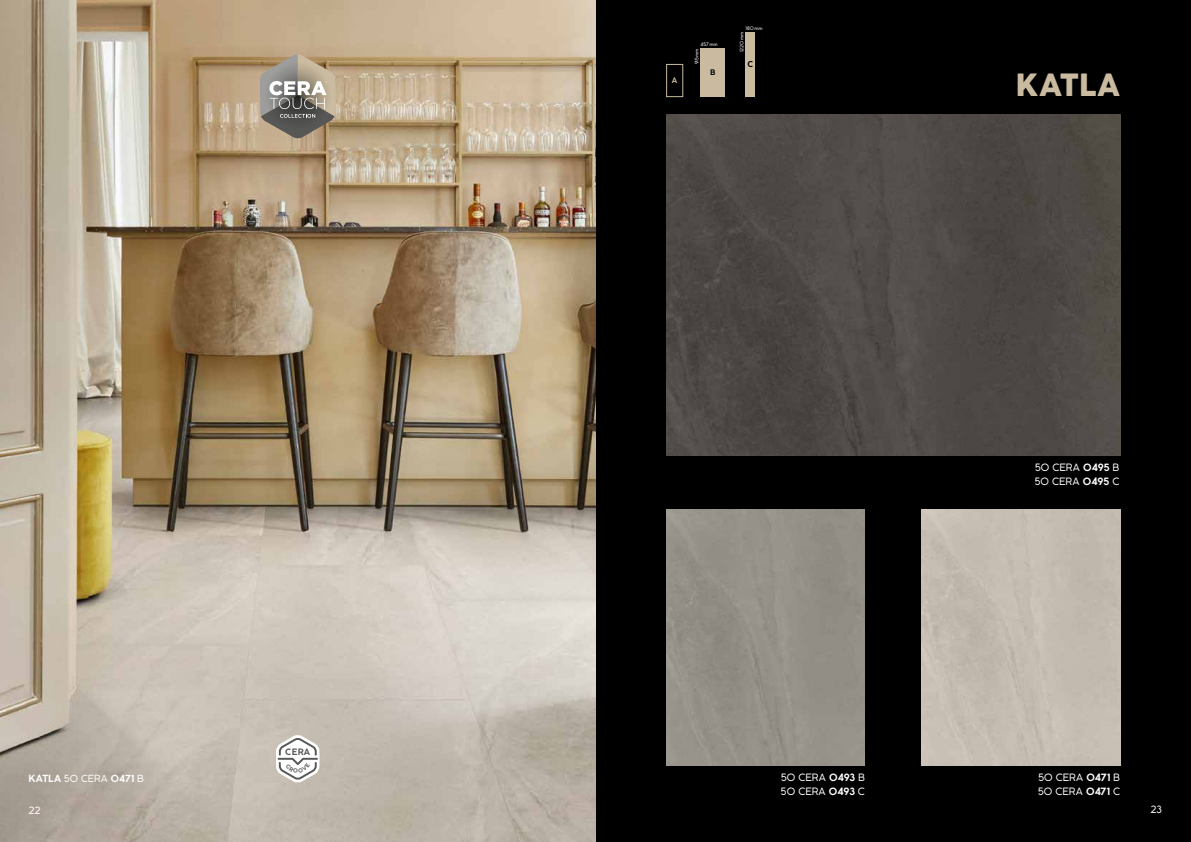
<style>
.page{position:relative;width:1191px;height:842px;background:#000}
.page>*{position:absolute;margin:0;border:0;box-sizing:border-box;transform-origin:0 0}
.t1{font:800 30px "Coco Gothic";letter-spacing:-.005em;color:#cabba0}
.t2{font:10px/14px "Coco Gothic";letter-spacing:-.005em;color:#fff}
.t3{font:700 9.7px "Coco Gothic";letter-spacing:.005em;color:#fff}
.t4{font:700 8.7px "Coco Gothic";color:#575756}
.t5{font:700 8.1px "Coco Gothic";color:#000}
.t6{font:700 7.5px "Coco Gothic";color:#000}
.t7{font:700 7.5px "Coco Gothic";color:#cabba0}
.t8{font:4.8px "Coco Gothic";color:#fff}
.s1{font-weight:400}
.s2{font-weight:700}
</style>
<div class="page">
<img style="left:0;top:0;width:595px;height:842px">
<div style="left:232px;top:28px;width:132px;height:137px;background:#fff;opacity:.1"></div>
<svg style="left:260px;top:54px;width:75px;height:85px;background:#999082"></svg>
<div style="left:700px;top:48px;width:25px;height:48px;background:#cabba0"></div>
<div style="left:745px;top:32px;width:10px;height:64px;background:#cabba0"></div>
<div style="left:666px;top:64px;width:17px;height:33px;border:1px solid #cabba0"></div>
<div style="left:666px;top:509px;width:199px;height:256px;background:#949087"></div>
<div style="left:666px;top:115px;width:454px;height:340px;background:#4e4946"></div>
<div style="left:921px;top:509px;width:199px;height:256px;background:#c4bcb1"></div>
<svg style="left:276px;top:735px;width:43px;height:47px;background:#dad8d6"></svg>
<p class="t3" style="left:28px;top:771px;width:117px">KATLA <span class="s1">50 CERA</span> 0471 <span class="s1">B</span></p>
<p class="t4" style="left:285px;top:745px;width:26px">CERA</p>
<p class="t7" style="left:672px;top:74px;width:7px">A</p>
<p class="t8" style="left:700px;top:41px;width:19px">457mm</p>
<p class="t8" style="left:693px;top:64px;width:18px;rotate:-90deg">915mm</p>
<p class="t6" style="left:710px;top:66px;width:7px">B</p>
<p class="t8" style="left:745px;top:25px;width:19px">180mm</p>
<p class="t8" style="left:738px;top:52px;width:22px;rotate:-90deg">1220mm</p>
<p class="t5" style="left:747px;top:58px;width:7px">C</p>
<p class="t2" style="left:781px;top:771px;width:85px">50 CERA <span class="s2">0493</span> B<br>50 CERA <span class="s2">0493</span> C</p>
<h1 class="t1" style="left:1015px;top:63px;width:106px">KATLA</h1>
<p class="t2" style="left:1034px;top:460px;width:86px">50 CERA <span class="s2">0495</span> B<br>50 CERA <span class="s2">0495</span> C</p>
<p class="t2" style="left:1038px;top:771px;width:83px">50 CERA <span class="s2">0471</span> B<br>50 CERA <span class="s2">0471</span> C</p>
<p class="t2" style="left:28px;top:803px;width:14px">22</p>
<p class="t2" style="left:1150px;top:802px;width:13px">23</p>
</div>
